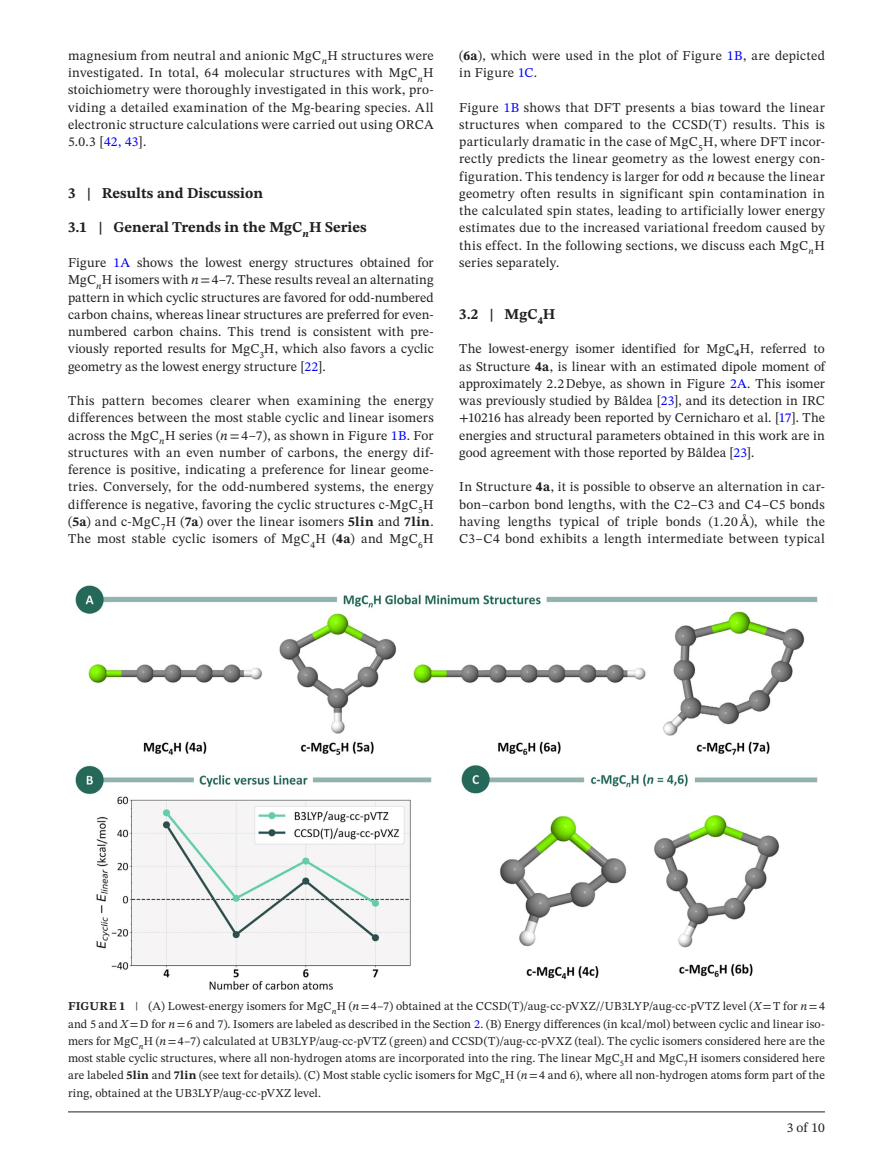
<style>
.page{position:relative;width:893px;height:1174px;background:#fff}
.page>*{position:absolute;margin:0;border:0;box-sizing:border-box;transform-origin:0 0}
.t1{font:700 15px "STIX Two Text";color:#231f20}
.t2{font:13.5px/17.2px "STIX Two Text";letter-spacing:.015em;color:#231f20;text-align:justify}
.t3{font:12px/17.2px "STIX Two Text";letter-spacing:.01em;color:#231f20;text-align:justify}
.s1{color:#00f}
.s2{font-style:italic}
.s3{font-weight:700}
</style>
<div class="page">
<hr style="left:68px;top:1111px;width:757px;height:1px;background:#231f20">
<img style="left:75px;top:585px;width:743px;height:405px">
<p class="t2" style="left:68px;top:47px;width:367px">magnesium from neutral and anionic MgC<sub>n</sub>H structures were investigated. In total, 64 molecular structures with MgC<sub>n</sub>H stoichiometry were thoroughly investigated in this work, pro&shy;viding a detailed examination of the Mg-bearing species. All electronic structure calculations were carried out using ORCA 5.0.3 [<span class="s1">42, 43</span>].</p>
<p class="t1" style="left:68px;top:182px;width:197px">3 | Results and Discussion</p>
<p class="t1" style="left:68px;top:217px;width:300px">3.1 | General Trends in the MgC<sub>n</sub>H Series</p>
<p class="t2" style="left:68px;top:254px;width:367px">Figure <span class="s1">1A</span> shows the lowest energy structures obtained for MgC<sub>n</sub>H isomers with <span class="s2">n</span>=4–7. These results reveal an alternating pattern in which cyclic structures are favored for odd-numbered carbon chains, whereas linear structures are preferred for even&shy;numbered carbon chains. This trend is consistent with pre&shy;viously reported results for MgC<sub>3</sub>H, which also favors a cyclic geometry as the lowest energy structure [<span class="s1">22</span>].</p>
<p class="t2" style="left:68px;top:392px;width:367px">This pattern becomes clearer when examining the energy differences between the most stable cyclic and linear isomers across the MgC<sub>n</sub>H series (<span class="s2">n</span> = 4–7), as shown in Figure <span class="s1">1B</span>. For structures with an even number of carbons, the energy dif&shy;ference is positive, indicating a preference for linear geome&shy;tries. Conversely, for the odd-numbered systems, the energy difference is negative, favoring the cyclic structures c-MgC<sub>5</sub>H (<span class="s3">5a</span>) and c-MgC<sub>7</sub>H (<span class="s3">7a</span>) over the linear isomers <span class="s3">5lin</span> and <span class="s3">7lin</span>.<br>The most stable cyclic isomers of MgC<sub>4</sub>H (<span class="s3">4a</span>) and MgC<sub>6</sub>H</p>
<p class="t2" style="left:459px;top:47px;width:367px">(<span class="s3">6a</span>), which were used in the plot of Figure <span class="s1">1B</span>, are depicted in Figure <span class="s1">1C</span>.</p>
<p class="t2" style="left:459px;top:98px;width:367px">Figure <span class="s1">1B</span> shows that DFT presents a bias toward the linear structures when compared to the CCSD(T) results. This is particularly dramatic in the case of MgC<sub>5</sub>H, where DFT incor&shy;rectly predicts the linear geometry as the lowest energy con&shy;figuration. This tendency is larger for odd <span class="s2">n</span> because the linear geometry often results in significant spin contamination in the calculated spin states, leading to artificially lower energy estimates due to the increased variational freedom caused by this effect. In the following sections, we discuss each MgC<sub>n</sub>H series separately.</p>
<p class="t1" style="left:459px;top:303px;width:98px">3.2 | MgC<sub>4</sub>H</p>
<p class="t2" style="left:459px;top:340px;width:367px">The lowest-energy isomer identified for MgC₄H, referred to as Structure <span class="s3">4a</span>, is linear with an estimated dipole moment of approximately 2.2Debye, as shown in Figure <span class="s1">2A</span>. This isomer was previously studied by Bâldea [<span class="s1">23</span>], and its detection in IRC +10216 has already been reported by Cernicharo et al. [<span class="s1">17</span>]. The energies and structural parameters obtained in this work are in good agreement with those reported by Bâldea [<span class="s1">23</span>].</p>
<p class="t2" style="left:459px;top:478px;width:367px">In Structure <span class="s3">4a</span>, it is possible to observe an alternation in car&shy;bon–carbon bond lengths, with the C2–C3 and C4–C5 bonds having lengths typical of triple bonds (1.20 Å), while the C3–C4 bond exhibits a length intermediate between typical</p>
<p class="t3" style="left:68px;top:997px;width:758px"><span class="s3">FIGURE 1</span> | (A) Lowest-energy isomers for MgC<sub>n</sub>H (<span class="s2">n</span>=4–7) obtained at the CCSD(T)/aug-cc-pVXZ//UB3LYP/aug-cc-pVTZ level (<span class="s2">X</span>=T for <span class="s2">n</span>=4 and 5 and <span class="s2">X</span>=D for <span class="s2">n</span>=6 and 7). Isomers are labeled as described in the Section <span class="s1">2</span>. (B) Energy differences (in kcal/mol) between cyclic and linear iso&shy;mers for MgC<sub>n</sub>H (<span class="s2">n</span>=4–7) calculated at UB3LYP/aug-cc-pVTZ (green) and CCSD(T)/aug-cc-pVXZ (teal). The cyclic isomers considered here are the most stable cyclic structures, where all non-hydrogen atoms are incorporated into the ring. The linear MgC<sub>5</sub>H and MgC<sub>7</sub>H isomers considered here are labeled <span class="s3">5lin</span> and <span class="s3">7lin</span> (see text for details). (C) Most stable cyclic isomers for MgC<sub>n</sub>H (<span class="s2">n</span>=4 and 6), where all non-hydrogen atoms form part of the ring, obtained at the UB3LYP/aug-cc-pVXZ level.</p>
<p class="t2" style="left:787px;top:1119px;width:40px">3 of 10</p>
</div>
